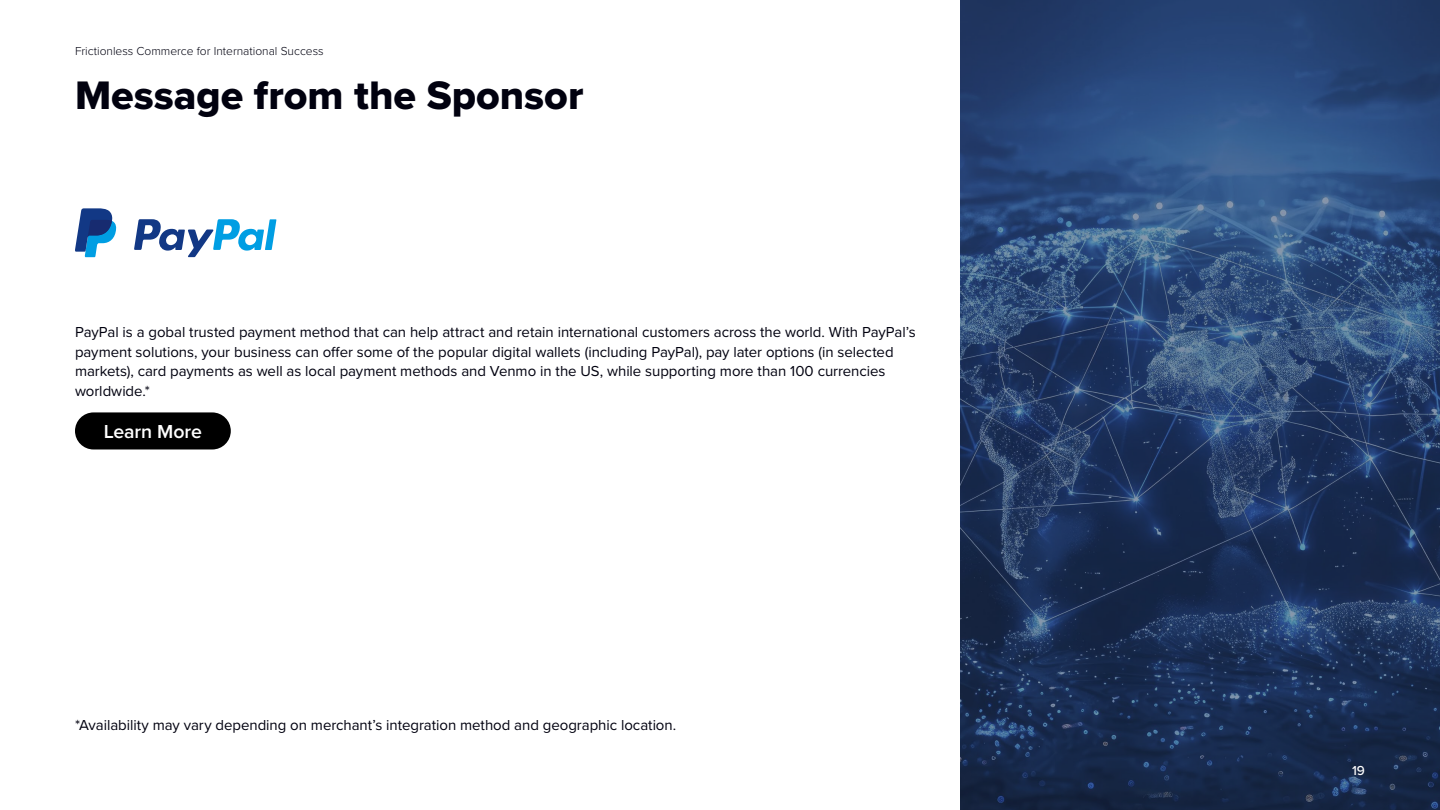
<style>
.page{position:relative;width:1440px;height:810px;background:#fff}
.page>*{position:absolute;margin:0;border:0;box-sizing:border-box;transform-origin:0 0}
.t1{font:41.25px "Proxima Nova Extrabld";color:#01010f}
.t2{font:600 19.5px "Proxima Nova";letter-spacing:-.01em;color:#fff}
.t3{font:15px/19.5px "Proxima Nova";letter-spacing:-.005em;color:#01010f}
.t4{font:500 13.5px "Proxima Nova";color:#fff}
.t5{font:300 12px "Proxima Nova";color:#01010f}
</style>
<div class="page">
<svg style="left:134px;top:219px;width:142px;height:38px"></svg>
<svg style="left:75px;top:208px;width:42px;height:49px"></svg>
<div style="left:75px;top:412px;width:156px;height:37px;background:#000;border-radius:19px"></div>
<img style="left:960px;top:0;width:480px;height:810px">
<p class="t5" style="left:75px;top:43px;width:250px">Frictionless Commerce for International Success</p>
<h1 class="t1" style="left:75px;top:65px;width:510px">Message from the Sponsor</h1>
<p class="t3" style="left:75px;top:322px;width:842px">PayPal is a gobal trusted payment method that can help attract and retain international customers across the world. With PayPal’s payment solutions, your business can offer some of the popular digital wallets (including PayPal), pay later options (in selected markets), card payments as well as local payment methods and Venmo in the US, while supporting more than 100 currencies worldwide.*</p>
<h2 class="t2" style="left:104px;top:417px;width:100px">Learn More</h2>
<p class="t3" style="left:75px;top:715px;width:603px">*Availability may vary depending on merchant’s integration method and geographic location.</p>
<p class="t4" style="left:1352px;top:760px;width:14px">19</p>
</div>
